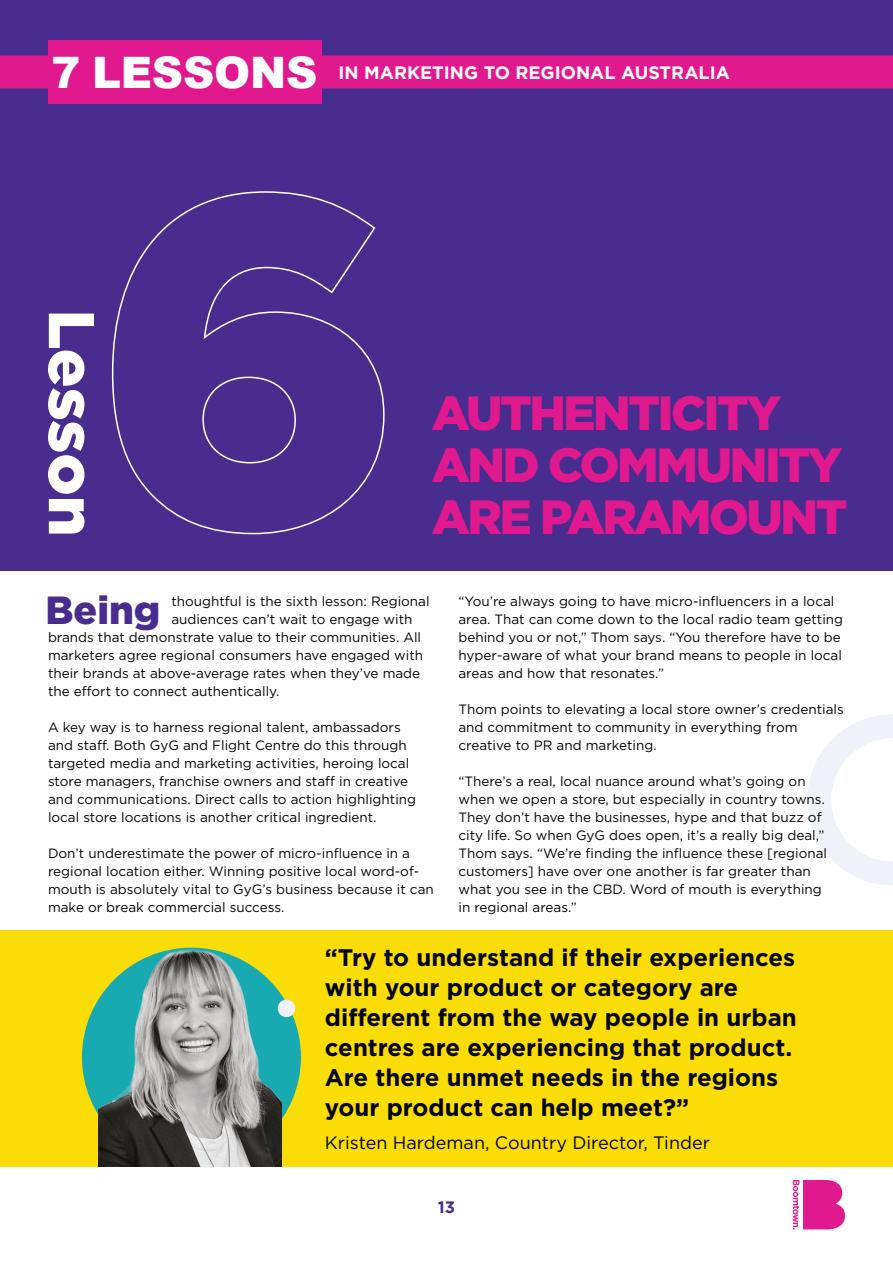
<style>
.page{position:relative;width:893px;height:1263px;background:#fff}
.page>*{position:absolute;margin:0;border:0;box-sizing:border-box;transform-origin:0 0}
.t1{font:900 48px/51.8px "Gotham";letter-spacing:-.05em;color:#e1198f}
.t2{font:900 43.35px "Arial";letter-spacing:-.005em;color:#fff}
.t3{font:900 39.15px "Gotham";color:#482d8e}
.t4{font:700 24px/30px "Gotham";color:#040503}
.t5{font:18px "Gotham";color:#040503}
.t6{font:700 18px "Gotham";color:#fff}
.t7{font:700 16.5px "Gotham";color:#482d8e}
.t8{font:13.5px/18px "Gotham";color:#040503}
</style>
<div class="page">
<div style="left:0;top:0;width:893px;height:570px;background:#482d8e"></div>
<svg style="left:807px;top:714px;width:86px;height:171px"></svg>
<div style="left:0;top:56px;width:893px;height:33px;background:#e1198f"></div>
<div style="left:48px;top:40px;width:274px;height:64px;background:#e1198f"></div>
<svg style="left:793px;top:1180px;width:52px;height:49px"></svg>
<svg style="left:48px;top:314px;width:46px;height:219px"></svg>
<svg style="left:111px;top:191px;width:274px;height:344px"></svg>
<div style="left:0;top:930px;width:893px;height:236px;background:#fadd06"></div>
<div style="left:82px;top:948px;width:219px;height:218px;background:#19aab1;border-radius:50%"></div>
<img style="left:99px;top:948px;width:182px;height:218px">
<svg style="left:277px;top:999px;width:19px;height:19px"></svg>
<h2 class="t2" style="left:51px;top:41px;width:267px">7 LESSONS</h2>
<h3 class="t6" style="left:338px;top:61px;width:393px">IN MARKETING TO REGIONAL AUSTRALIA</h3>
<h1 class="t1" style="left:432px;top:387px;width:417px">AUTHENTICITY<br>AND COMMUNITY<br>ARE PARAMOUNT</h1>
<h3 class="t3" style="left:46px;top:583px;width:116px">Being</h3>
<p class="t8" style="left:171px;top:592px;width:260px">thoughtful is the sixth lesson: Regional</p>
<p class="t8" style="left:458px;top:592px;width:386px">“You’re always going to have micro-influencers in a local area. That can come down to the local radio team getting behind you or not,” Thom says. “You therefore have to be hyper-aware of what your brand means to people in local areas and how that resonates.”</p>
<p class="t8" style="left:458px;top:700px;width:387px">Thom points to elevating a local store owner’s credentials and commitment to community in everything from creative to PR and marketing.</p>
<p class="t8" style="left:458px;top:772px;width:370px">“There’s a real, local nuance around what’s going on when we open a store, but especially in country towns.<br>They don’t have the businesses, hype and that buzz of city life. So when GyG does open, it’s a really big deal,” Thom says. “We’re finding the influence these [regional customers] have over one another is far greater than what you see in the CBD. Word of mouth is everything in regional areas.”</p>
<h3 class="t4" style="left:325px;top:943px;width:473px">“Try to understand if their experiences with your product or category are different from the way people in urban centres are experiencing that product.<br>Are there unmet needs in the regions your product can help meet?”</h3>
<h3 class="t5" style="left:325px;top:1131px;width:387px">Kristen Hardeman, Country Director, Tinder</h3>
<p class="t8" style="left:171px;top:610px;width:243px">audiences can’t wait to engage with</p>
<p class="t8" style="left:48px;top:628px;width:375px">brands that demonstrate value to their communities. All</p>
<p class="t8" style="left:48px;top:646px;width:377px">marketers agree regional consumers have engaged with</p>
<p class="t8" style="left:48px;top:664px;width:374px">their brands at above-average rates when they’ve made</p>
<p class="t8" style="left:48px;top:682px;width:233px">the effort to connect authentically.</p>
<p class="t8" style="left:48px;top:718px;width:370px">A key way is to harness regional talent, ambassadors and staff. Both GyG and Flight Centre do this through targeted media and marketing activities, heroing local store managers, franchise owners and staff in creative and communications. Direct calls to action highlighting local store locations is another critical ingredient.</p>
<p class="t8" style="left:48px;top:844px;width:387px">Don’t underestimate the power of micro-influence in a regional location either. Winning positive local word-of&shy;mouth is absolutely vital to GyG’s business because it can make or break commercial success.</p>
<p class="t7" style="left:438px;top:1196px;width:19px">13</p>
</div>
